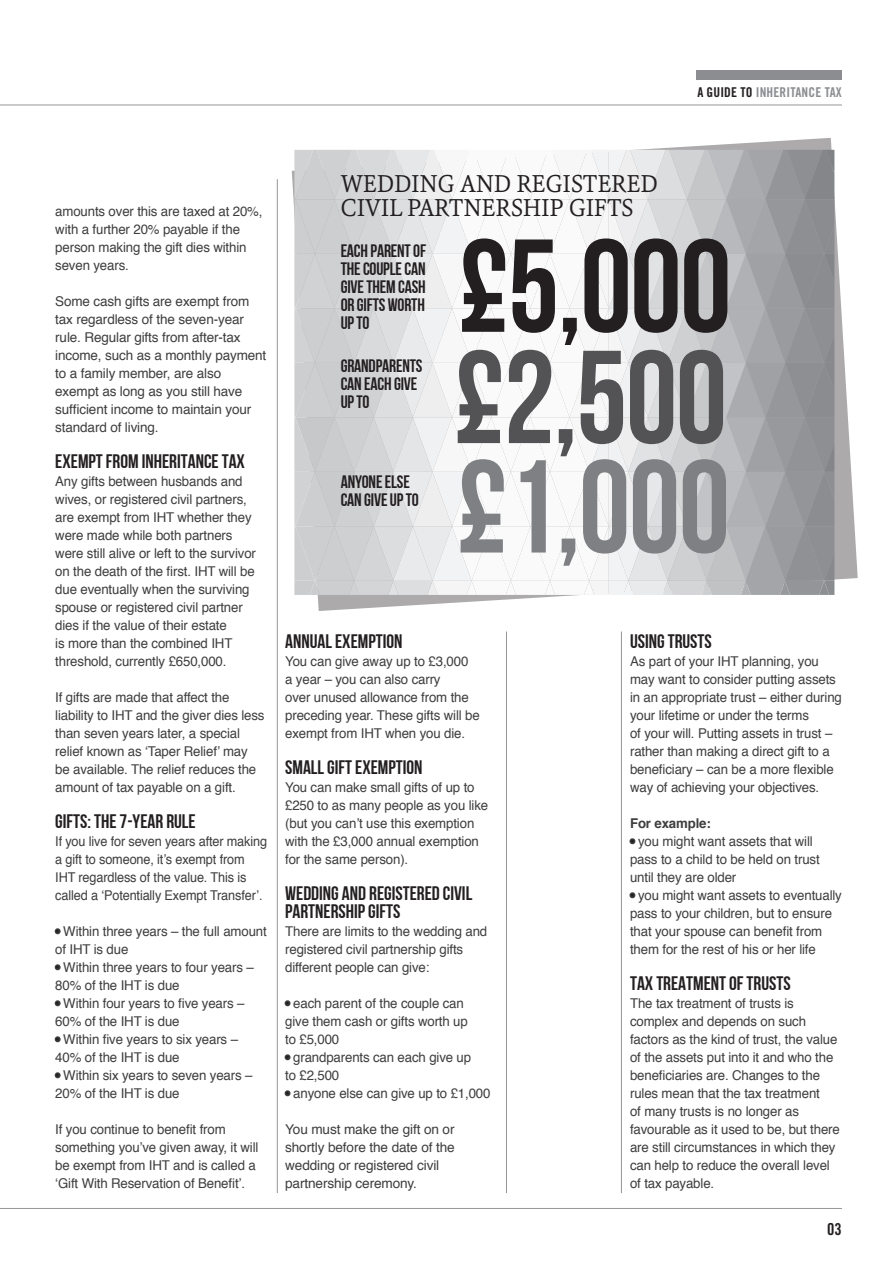
<style>
.page{position:relative;width:893px;height:1263px;background:#fff}
.page>*{position:absolute;margin:0;border:0;box-sizing:border-box;transform-origin:0 0}
.MAINTEXT{font:131.85px "Bebas Neue";color:#231f20}
.MAINTEXT-2{font:131.85px "Bebas Neue";color:#535355}
.MAINTEXT-3{font:131.85px "Bebas Neue";color:#7e8083}
.MAINTEXT-4{font:26.25px/23.2px "Sina Nova";letter-spacing:.01em;color:#231f20}
.MAINTEXT-5{font:19.5px/18px "Bebas Neue";color:#231f20}
.MAINTEXT-6{font:18px/18px "Bebas Neue";letter-spacing:-.01em;color:#231f20}
.t1{font:16.5px "Trade Gothic Bold Cond Twenty";color:#231f20}
.MAINTEXT-7{font:13.5px/18px "Helvetica";letter-spacing:-.01em;color:#3e3e3f}
.MAINTEXT-8{font:13.5px/18px "Helvetica";letter-spacing:-.01em;color:#3e3e3f;scale:.94 1}
.t2{font:13.5px "Trade Gothic Bold Cond Twenty";letter-spacing:.01em;color:#8b8d90}
.MAINTEXT-9{font:700 13.5px "Helvetica";letter-spacing:-.01em;color:#3e3e3f}
.s1{color:#231f20}
</style>
<div class="page">
<hr style="left:0;top:1208px;width:842px;height:1px;background:#939598">
<div style="left:696px;top:70px;width:146px;height:10px;background:#8b8d90"></div>
<svg style="left:54px;top:928px;width:7px;height:7px"></svg>
<svg style="left:54px;top:964px;width:7px;height:7px"></svg>
<svg style="left:54px;top:1000px;width:7px;height:7px"></svg>
<svg style="left:54px;top:1036px;width:7px;height:7px"></svg>
<svg style="left:54px;top:1072px;width:7px;height:7px"></svg>
<hr style="left:277px;top:179px;width:1px;height:1014px;background:#939598">
<hr style="left:0;top:105px;width:842px;height:1px;background:#939598">
<svg style="left:284px;top:1000px;width:7px;height:7px"></svg>
<svg style="left:284px;top:1054px;width:7px;height:7px"></svg>
<svg style="left:284px;top:1090px;width:7px;height:7px"></svg>
<svg style="left:629px;top:838px;width:7px;height:7px"></svg>
<svg style="left:629px;top:892px;width:7px;height:7px"></svg>
<hr style="left:506px;top:631px;width:1px;height:562px;background:#939598">
<hr style="left:621px;top:631px;width:1px;height:562px;background:#939598">
<svg style="left:292px;top:138px;width:566px;height:473px"></svg>
<svg style="left:294px;top:150px;width:540px;height:445px"></svg>
<p class="t2" style="left:697px;top:84px;width:146px"><span class="s1">A GUIDE TO</span> INHERITANCE TAX</p>
<p class="MAINTEXT-7" style="left:55px;top:203px;width:209px">amounts over this are taxed at 20%, with a further 20% payable if the person making the gift dies within seven years.</p>
<p class="MAINTEXT-7" style="left:55px;top:293px;width:213px">Some cash gifts are exempt from tax regardless of the seven-year rule. Regular gifts from after-tax income, such as a monthly payment to a family member, are also exempt as long as you still have sufficient income to maintain your standard of living.</p>
<p class="MAINTEXT-5" style="left:55px;top:452px;width:191px">EXEMPT FROM INHERITANCE TAX</p>
<p class="MAINTEXT-7" style="left:55px;top:473px;width:202px">Any gifts between husbands and wives, or registered civil partners, are exempt from IHT whether they were made while both partners were still alive or left to the survivor on the death of the first. IHT will be due eventually when the surviving spouse or registered civil partner dies if the value of their estate<br>is more than the combined IHT threshold, currently £650,000.</p>
<p class="MAINTEXT-7" style="left:55px;top:689px;width:211px">If gifts are made that affect the liability to IHT and the giver dies less than seven years later, a special relief known as ‘Taper Relief’ may be available. The relief reduces the amount of tax payable on a gift.</p>
<p class="MAINTEXT-5" style="left:55px;top:812px;width:142px">GIFTS: THE 7-YEAR RULE</p>
<p class="MAINTEXT-8" style="left:55px;top:833px;width:227px">If you live for seven years after making a gift to someone, it’s exempt from IHT regardless of the value. This is called a ‘Potentially Exempt Transfer’.</p>
<p class="MAINTEXT-7" style="left:55px;top:923px;width:213px"><span class="s1">•</span> Within three years – the full amount of IHT is due</p>
<p class="MAINTEXT-7" style="left:55px;top:959px;width:200px"><span class="s1">•</span> Within three years to four years –<br>80% of the IHT is due</p>
<p class="MAINTEXT-7" style="left:55px;top:995px;width:191px"><span class="s1">•</span> Within four years to five years –<br>60% of the IHT is due</p>
<p class="MAINTEXT-7" style="left:55px;top:1031px;width:184px"><span class="s1">•</span> Within five years to six years –<br>40% of the IHT is due</p>
<p class="MAINTEXT-7" style="left:55px;top:1067px;width:199px"><span class="s1">•</span> Within six years to seven years –<br>20% of the IHT is due</p>
<p class="MAINTEXT-7" style="left:55px;top:1121px;width:205px">If you continue to benefit from something you’ve given away, it will be exempt from IHT and is called a ‘Gift With Reservation of Benefit’.</p>
<p class="MAINTEXT-4" style="left:341px;top:171px;width:318px">WEDDING AND REGISTERED<br>CIVIL PARTNERSHIP GIFTS</p>
<p class="MAINTEXT-6" style="left:341px;top:241px;width:87px;text-align:justify">EACH PARENT OF THE COUPLE CAN GIVE THEM CASH OR GIFTS WORTH UP TO</p>
<p class="MAINTEXT-6" style="left:341px;top:356px;width:83px">GRANDPARENTS<br>CAN EACH GIVE</p>
<p class="MAINTEXT-6" style="left:341px;top:392px;width:30px">UP TO</p>
<p class="MAINTEXT-6" style="left:341px;top:472px;width:80px">ANYONE ELSE<br>CAN GIVE UP TO</p>
<p class="MAINTEXT" style="left:458px;top:214px;width:275px">£5,000</p>
<p class="MAINTEXT-2" style="left:454px;top:325px;width:275px">£2,500</p>
<p class="MAINTEXT-3" style="left:457px;top:435px;width:275px">£1,000</p>
<p class="MAINTEXT-5" style="left:285px;top:632px;width:119px">ANNUAL EXEMPTION</p>
<p class="MAINTEXT-7" style="left:285px;top:653px;width:196px">You can give away up to £3,000<br>a year – you can also carry<br>over unused allowance from the preceding year. These gifts will be exempt from IHT when you die.</p>
<p class="MAINTEXT-5" style="left:285px;top:758px;width:139px">SMALL GIFT EXEMPTION</p>
<p class="MAINTEXT-7" style="left:285px;top:779px;width:205px">You can make small gifts of up to £250 to as many people as you like (but you can’t use this exemption with the £3,000 annual exemption for the same person).</p>
<p class="MAINTEXT-5" style="left:285px;top:884px;width:189px">WEDDING AND REGISTERED CIVIL<br>PARTNERSHIP GIFTS</p>
<p class="MAINTEXT-7" style="left:285px;top:923px;width:204px">There are limits to the wedding and registered civil partnership gifts different people can give:</p>
<p class="MAINTEXT-7" style="left:285px;top:995px;width:180px"><span class="s1">•</span> each parent of the couple can</p>
<p class="MAINTEXT-7" style="left:285px;top:1013px;width:184px">give them cash or gifts worth up</p>
<p class="MAINTEXT-7" style="left:285px;top:1031px;width:56px">to £5,000</p>
<p class="MAINTEXT-7" style="left:285px;top:1049px;width:187px"><span class="s1">•</span> grandparents can each give up</p>
<p class="MAINTEXT-7" style="left:285px;top:1067px;width:56px">to £2,500</p>
<p class="MAINTEXT-7" style="left:285px;top:1085px;width:207px"><span class="s1">•</span> anyone else can give up to £1,000</p>
<p class="MAINTEXT-7" style="left:285px;top:1121px;width:171px">You must make the gift on or</p>
<p class="MAINTEXT-7" style="left:285px;top:1139px;width:171px">shortly before the date of the wedding or registered civil partnership ceremony.</p>
<p class="MAINTEXT-5" style="left:630px;top:632px;width:83px">USING TRUSTS</p>
<p class="MAINTEXT-7" style="left:630px;top:653px;width:213px">As part of your IHT planning, you may want to consider putting assets in an appropriate trust – either during your lifetime or under the terms<br>of your will. Putting assets in trust – rather than making a direct gift to a beneficiary – can be a more flexible way of achieving your objectives.</p>
<p class="MAINTEXT-9" style="left:630px;top:812px;width:82px">For example:</p>
<p class="MAINTEXT-7" style="left:630px;top:833px;width:191px"><span class="s1">•</span> you might want assets that will pass to a child to be held on trust until they are older</p>
<p class="MAINTEXT-7" style="left:630px;top:887px;width:213px"><span class="s1">•</span> you might want assets to eventually pass to your children, but to ensure that your spouse can benefit from them for the rest of his or her life</p>
<p class="MAINTEXT-5" style="left:630px;top:974px;width:162px">TAX TREATMENT OF TRUSTS</p>
<p class="MAINTEXT-7" style="left:630px;top:995px;width:211px">The tax treatment of trusts is complex and depends on such factors as the kind of trust, the value of the assets put into it and who the beneficiaries are. Changes to the rules mean that the tax treatment<br>of many trusts is no longer as favourable as it used to be, but there are still circumstances in which they can help to reduce the overall level of tax payable.</p>
<p class="t1" style="left:827px;top:1219px;width:16px">03</p>
</div>
